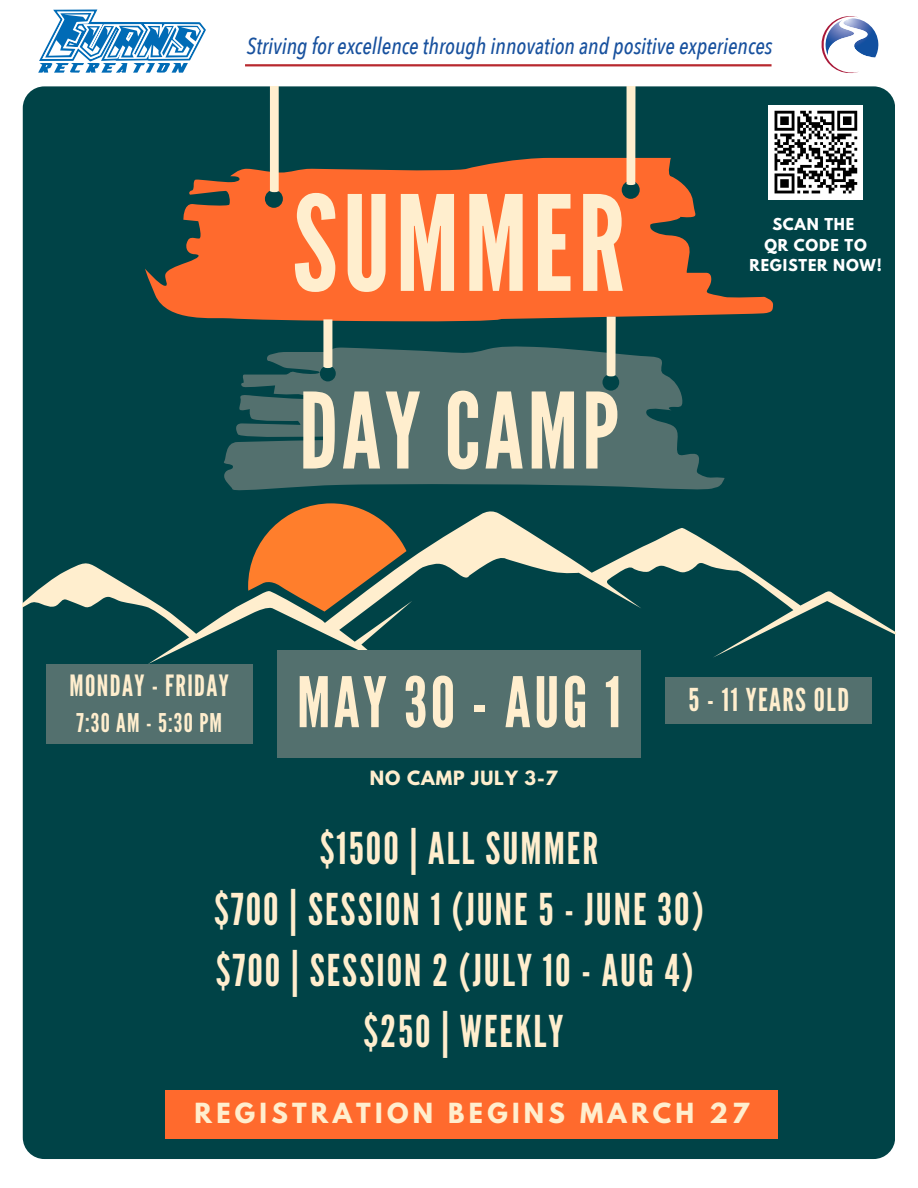
<style>
.page{position:relative;width:918px;height:1188px;background:#fff}
.page>*{position:absolute;margin:0;border:0;box-sizing:border-box;transform-origin:0 0}
.t1{font:131.85px "League Gothic";letter-spacing:.035em;color:#ffeece}
.t2{font:104.85px "League Gothic";letter-spacing:.035em;color:#ffeece}
.t3{font:69.45px "League Gothic";letter-spacing:.045em;color:#ffeece}
.t4{font:43.8px/60.9px "League Gothic";letter-spacing:.045em;color:#ffeece;text-align:center}
.t5{font:31.5px "League Gothic";letter-spacing:.045em;color:#ffeece}
.t6{font:29.25px "League Gothic";letter-spacing:.045em;color:#ffeece}
.t7{font:25.8px "League Gothic";letter-spacing:.045em;color:#ffeece}
.t8{font:700 24.6px "League Spartan";letter-spacing:.175em;color:#ffeece}
.t9{font:italic 500 22.95px "Avenir Next Condensed";color:#18519e;scale:.96 1}
.t10{font:700 17.4px "League Spartan";letter-spacing:.055em;color:#ffeece}
.t11{font:700 14.55px/20.2px "League Spartan";letter-spacing:.055em;color:#fff;text-align:center}
</style>
<div class="page">
<div style="left:23px;top:86px;width:872px;height:1073px;background:#004347"></div>
<svg style="left:23px;top:508px;width:872px;height:156px;background:#245b5a"></svg>
<svg style="left:248px;top:503px;width:159px;height:109px;background:#b77843"></svg>
<svg style="left:145px;top:158px;width:628px;height:165px;background:#bf6033"></svg>
<svg style="left:222px;top:346px;width:503px;height:144px;background:#416665"></svg>
<svg style="left:607px;top:317px;width:9px;height:59px"></svg>
<svg style="left:323px;top:319px;width:9px;height:49px"></svg>
<svg style="left:627px;top:86px;width:9px;height:99px"></svg>
<svg style="left:270px;top:86px;width:9px;height:106px"></svg>
<div style="left:277px;top:650px;width:364px;height:107px;background:#53706e"></div>
<div style="left:46px;top:664px;width:207px;height:80px;background:#53706e"></div>
<div style="left:165px;top:1091px;width:613px;height:48px;background:#ff6a2d"></div>
<div style="left:666px;top:678px;width:206px;height:46px;background:#53706e"></div>
<div style="left:769px;top:105px;width:94px;height:94px;background:#fff"></div>
<svg style="left:774px;top:110px;width:84px;height:84px"></svg>
<div style="left:369px;top:90px;width:171px;height:68px;background:#004347"></div>
<svg style="left:821px;top:16px;width:58px;height:57px"></svg>
<svg style="left:38px;top:10px;width:168px;height:63px"></svg>
<hr style="left:245px;top:64px;width:527px;height:2px;background:#b8292f">
<p class="t9" style="left:247px;top:32px;width:549px">Striving for excellence through innovation and positive experiences</p>
<h1 class="t1" style="left:293px;top:165px;width:334px">SUMMER</h1>
<h2 class="t2" style="left:299px;top:369px;width:321px">DAY CAMP</h2>
<p class="t11" style="left:750px;top:214px;width:134px">SCAN THE<br>QR CODE TO<br>REGISTER NOW!</p>
<p class="t6" style="left:70px;top:668px;width:161px">MONDAY - FRIDAY</p>
<p class="t7" style="left:77px;top:708px;width:147px">7:30 AM - 5:30 PM</p>
<h3 class="t3" style="left:297px;top:661px;width:326px">MAY 30 - AUG 1</h3>
<p class="t10" style="left:370px;top:764px;width:189px">NO CAMP JULY 3-7</p>
<p class="t5" style="left:689px;top:681px;width:162px">5 - 11 YEARS OLD</p>
<p class="t4" style="left:214px;top:818px;width:491px">$1500 | ALL SUMMER<br>$700 | SESSION 1 (JUNE 5 - JUNE 30) $700 | SESSION 2 (JULY 10 - AUG 4) $250 | WEEKLY</p>
<p class="t8" style="left:195px;top:1094px;width:556px">REGISTRATION BEGINS MARCH 27</p>
</div>
